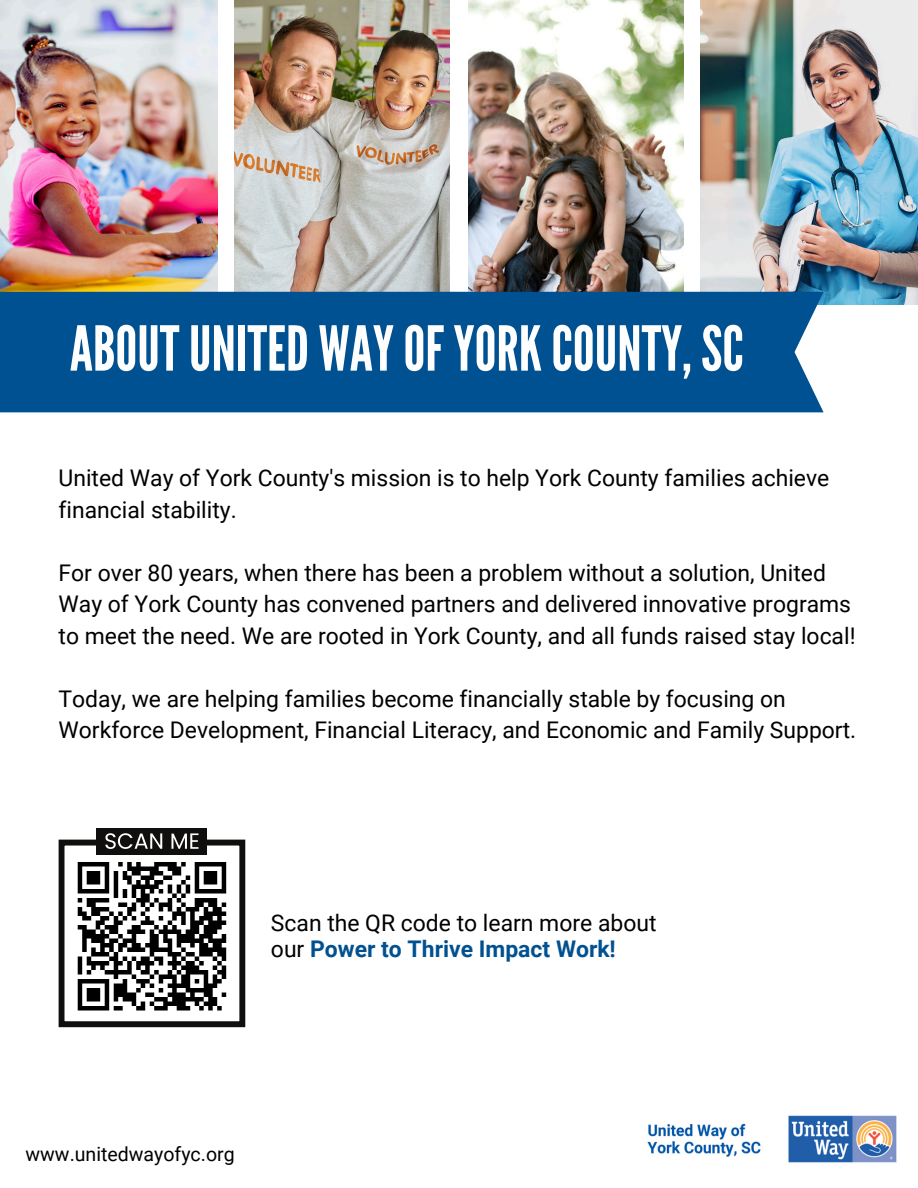
<style>
.page{position:relative;width:918px;height:1188px;background:#fff}
.page>*{position:absolute;margin:0;border:0;box-sizing:border-box;transform-origin:0 0}
.t1{font:61.8px "League Gothic";color:#fefefe}
.t2{font:22.95px/31.5px "Roboto";color:#000}
.t3{font:19.5px "Roboto";color:#000}
.s1{font-weight:700;color:#005191}
</style>
<div class="page">
<img style="left:0;top:0;width:217px;height:292px">
<img style="left:234px;top:0;width:216px;height:292px">
<img style="left:468px;top:0;width:216px;height:292px">
<img style="left:701px;top:0;width:217px;height:305px">
<img style="left:647px;top:1115px;width:250px;height:48px">
<svg style="left:77px;top:862px;width:150px;height:149px"></svg>
<div style="left:97px;top:828px;width:110px;height:26px;background:#100f0d"></div>
<div style="left:59px;top:840px;width:186px;height:187px;border:6px solid #100f0d"></div>
<svg style="left:105px;top:833px;width:57px;height:16px"></svg>
<svg style="left:171px;top:833px;width:28px;height:16px"></svg>
<div style="left:0;top:292px;width:824px;height:120px;background:#005191"></div>
<p class="t1" style="left:70px;top:313px;width:675px">ABOUTUNITED WAYOFYORKCOUNTY,SC</p>
<h1 class="t2" style="left:59px;top:463px;width:772px">United Way of York County's mission is to help York County families achieve financial stability.</h1>
<h2 class="t2" style="left:59px;top:557px;width:799px">For over 80 years, when there has been a problem without a solution, United<br>Way of York County has convened partners and delivered innovative programs to meet the need. We are rooted in York County, and all funds raised stay local!</h2>
<h2 class="t2" style="left:59px;top:683px;width:799px">Today, we are helping families become financially stable by focusing on<br>Workforce Development, Financial Literacy, and Economic and Family Support.</h2>
<p class="t2" style="left:271px;top:910px;width:387px;line-height:25.8px">Scan the QR code to learn more about our <span class="s1">Power to Thrive Impact Work!</span></p>
<h2 class="t3" style="left:26px;top:1143px;width:211px">www.unitedwayofyc.org</h2>
</div>
